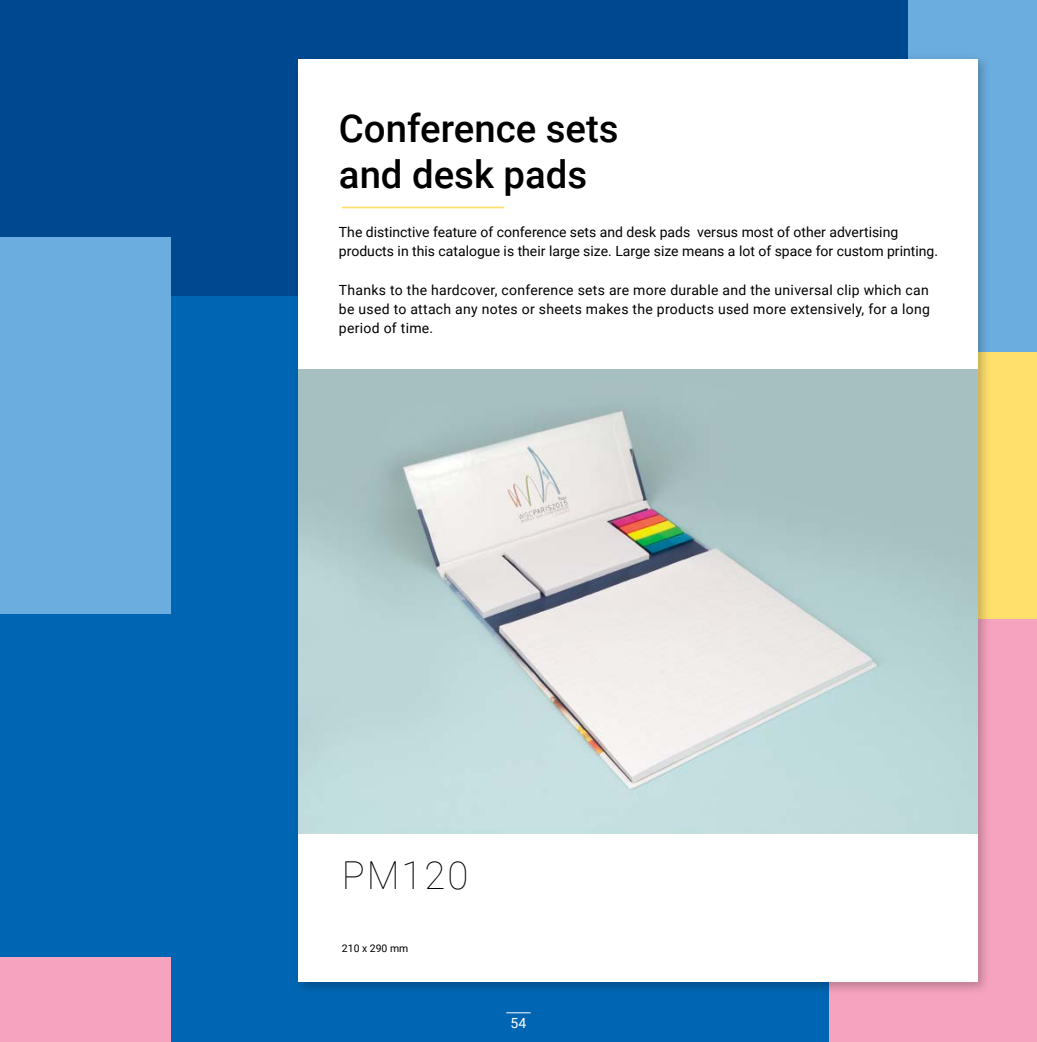
<style>
.page{position:relative;width:1037px;height:1042px;background:#0066b3}
.page>*{position:absolute;margin:0;border:0;box-sizing:border-box;transform-origin:0 0}
.t1{font:500 38.5px/46.2px "Roboto";color:#000}
.t2{font:100 38.5px "Roboto";letter-spacing:.05em;color:#000}
.t3{font:14px/19.2px "Roboto";color:#000}
.t4{font:14px "Roboto";color:#fff}
.t5{font:10.5px "Roboto";color:#000}
</style>
<div class="page">
<div style="left:0;top:0;width:1037px;height:295px;background:#004990"></div>
<div style="left:0;top:957px;width:171px;height:85px;background:#f6a3bf"></div>
<div style="left:0;top:237px;width:171px;height:376px;background:#6caddf"></div>
<div style="left:952px;top:352px;width:85px;height:267px;background:#ffe06c"></div>
<div style="left:829px;top:619px;width:208px;height:423px;background:#f6a3bf"></div>
<div style="left:908px;top:0;width:129px;height:352px;background:#6caddf"></div>
<svg style="left:506px;top:1012px;width:25px;height:1px"></svg>
<div style="left:292px;top:53px;width:699px;height:942px;background:#000;opacity:.25"></div>
<div style="left:298px;top:60px;width:679px;height:922px;background:#fff"></div>
<hr style="left:342px;top:207px;width:162px;height:1px;background:#ffe06c">
<img style="left:298px;top:370px;width:679px;height:464px">
<h1 class="t1" style="left:339px;top:104px;width:281px">Conference sets and desk pads</h1>
<p class="t3" style="left:339px;top:222px;width:600px">The distinctive feature of conference sets and desk pads versus most of other advertising products in this catalogue is their large size. Large size means a lot of space for custom printing.</p>
<p class="t3" style="left:339px;top:279px;width:592px;text-align:justify">Thanks to the hardcover, conference sets are more durable and the universal clip which can be used to attach any notes or sheets makes the products used more extensively, for a long period of time.</p>
<h1 class="t2" style="left:342px;top:848px;width:128px">PM120</h1>
<p class="t5" style="left:342px;top:941px;width:68px">210 x 290 mm</p>
<p class="t4" style="left:511px;top:1013px;width:17px">54</p>
</div>
